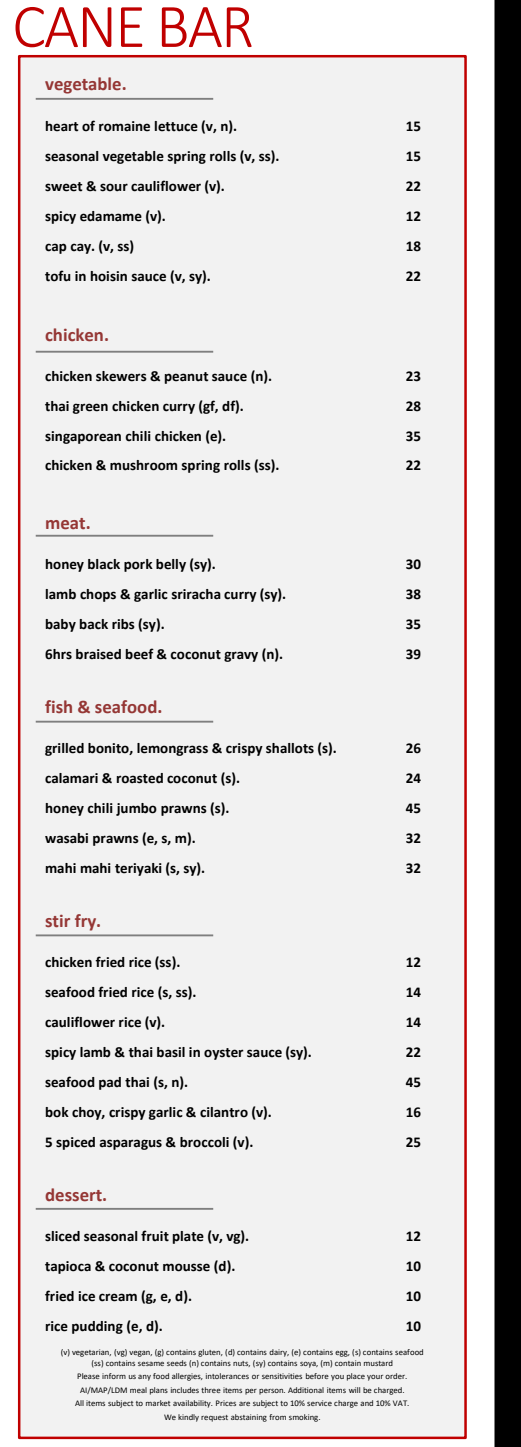
<style>
.page{position:relative;width:521px;height:1447px;background:#fff}
.page>*{position:absolute;margin:0;border:0;box-sizing:border-box;transform-origin:0 0}
.t1{font:300 62.5px "Calibri";letter-spacing:-.03em;color:#c00000}
.t2{font:700 18.75px "Calibri";color:#953735}
.t3{font:700 15px "Calibri";letter-spacing:.005em;color:#000}
.t4{font:8.75px/13.5px "Calibri";letter-spacing:-.005em;color:#000;text-align:center}
</style>
<div class="page">
<div style="left:494px;top:0;width:26px;height:1446px;background:#000"></div>
<div style="left:18px;top:55px;width:448px;height:1383px;background:#f2f2f2;border:2px solid #c00000"></div>
<hr style="left:36px;top:98px;width:177px;height:2px;background:#7f7f7f">
<hr style="left:36px;top:351px;width:177px;height:1px;background:#7f7f7f">
<hr style="left:36px;top:534px;width:177px;height:2px;background:#7f7f7f">
<hr style="left:36px;top:720px;width:177px;height:2px;background:#7f7f7f">
<hr style="left:36px;top:934px;width:177px;height:2px;background:#7f7f7f">
<hr style="left:36px;top:1207px;width:177px;height:2px;background:#7f7f7f">
<h1 class="t1" style="left:12px;top:-13px;width:243px">CANE BAR</h1>
<p class="t2" style="left:45px;top:71px;width:83px">vegetable.</p>
<p class="t3" style="left:45px;top:115px;width:193px">heart of romaine lettuce (v, n).</p>
<p class="t3" style="left:405px;top:115px;width:17px">15</p>
<p class="t3" style="left:45px;top:145px;width:235px">seasonal vegetable spring rolls (v, ss).</p>
<p class="t3" style="left:405px;top:145px;width:17px">15</p>
<p class="t3" style="left:45px;top:175px;width:181px">sweet &amp; sour cauliflower (v).</p>
<p class="t3" style="left:405px;top:175px;width:17px">22</p>
<p class="t3" style="left:45px;top:205px;width:122px">spicy edamame (v).</p>
<p class="t3" style="left:405px;top:205px;width:17px">12</p>
<p class="t3" style="left:45px;top:235px;width:90px">cap cay. (v, ss)</p>
<p class="t3" style="left:405px;top:235px;width:17px">18</p>
<p class="t3" style="left:45px;top:265px;width:167px">tofu in hoisin sauce (v, sy).</p>
<p class="t3" style="left:405px;top:265px;width:17px">22</p>
<p class="t2" style="left:45px;top:321px;width:65px">chicken.</p>
<p class="t3" style="left:45px;top:365px;width:228px">chicken skewers &amp; peanut sauce (n).</p>
<p class="t3" style="left:405px;top:365px;width:17px">23</p>
<p class="t3" style="left:45px;top:395px;width:200px">thai green chicken curry (gf, df).</p>
<p class="t3" style="left:405px;top:395px;width:17px">28</p>
<p class="t3" style="left:45px;top:425px;width:182px">singaporean chili chicken (e).</p>
<p class="t3" style="left:405px;top:425px;width:17px">35</p>
<p class="t3" style="left:45px;top:454px;width:235px">chicken &amp; mushroom spring rolls (ss).</p>
<p class="t3" style="left:405px;top:454px;width:17px">22</p>
<p class="t2" style="left:45px;top:509px;width:47px">meat.</p>
<p class="t3" style="left:45px;top:553px;width:172px">honey black pork belly (sy).</p>
<p class="t3" style="left:405px;top:553px;width:17px">30</p>
<p class="t3" style="left:45px;top:583px;width:242px">lamb chops &amp; garlic sriracha curry (sy).</p>
<p class="t3" style="left:405px;top:583px;width:17px">38</p>
<p class="t3" style="left:45px;top:613px;width:121px">baby back ribs (sy).</p>
<p class="t3" style="left:405px;top:613px;width:17px">35</p>
<p class="t3" style="left:45px;top:643px;width:239px">6hrs braised beef &amp; coconut gravy (n).</p>
<p class="t3" style="left:405px;top:643px;width:17px">39</p>
<p class="t2" style="left:45px;top:693px;width:119px">fish &amp; seafood.</p>
<p class="t3" style="left:45px;top:737px;width:293px">grilled bonito, lemongrass &amp; crispy shallots (s).</p>
<p class="t3" style="left:405px;top:737px;width:17px">26</p>
<p class="t3" style="left:45px;top:767px;width:196px">calamari &amp; roasted coconut (s).</p>
<p class="t3" style="left:405px;top:767px;width:17px">24</p>
<p class="t3" style="left:45px;top:797px;width:186px">honey chili jumbo prawns (s).</p>
<p class="t3" style="left:405px;top:797px;width:17px">45</p>
<p class="t3" style="left:45px;top:827px;width:152px">wasabi prawns (e, s, m).</p>
<p class="t3" style="left:405px;top:827px;width:17px">32</p>
<p class="t3" style="left:45px;top:857px;width:161px">mahi mahi teriyaki (s, sy).</p>
<p class="t3" style="left:405px;top:857px;width:17px">32</p>
<p class="t2" style="left:45px;top:907px;width:58px">stir fry.</p>
<p class="t3" style="left:45px;top:951px;width:136px">chicken fried rice (ss).</p>
<p class="t3" style="left:405px;top:951px;width:17px">12</p>
<p class="t3" style="left:45px;top:981px;width:153px">seafood fried rice (s, ss).</p>
<p class="t3" style="left:405px;top:981px;width:17px">14</p>
<p class="t3" style="left:45px;top:1011px;width:121px">cauliflower rice (v).</p>
<p class="t3" style="left:405px;top:1011px;width:17px">14</p>
<p class="t3" style="left:45px;top:1041px;width:268px">spicy lamb &amp; thai basil in oyster sauce (sy).</p>
<p class="t3" style="left:405px;top:1041px;width:17px">22</p>
<p class="t3" style="left:45px;top:1071px;width:144px">seafood pad thai (s, n).</p>
<p class="t3" style="left:405px;top:1071px;width:17px">45</p>
<p class="t3" style="left:45px;top:1101px;width:228px">bok choy, crispy garlic &amp; cilantro (v).</p>
<p class="t3" style="left:405px;top:1101px;width:17px">16</p>
<p class="t3" style="left:45px;top:1131px;width:209px">5 spiced asparagus &amp; broccoli (v).</p>
<p class="t3" style="left:405px;top:1131px;width:17px">25</p>
<p class="t2" style="left:45px;top:1181px;width:64px">dessert.</p>
<p class="t3" style="left:45px;top:1225px;width:205px">sliced seasonal fruit plate (v, vg).</p>
<p class="t3" style="left:405px;top:1225px;width:17px">12</p>
<p class="t3" style="left:45px;top:1255px;width:191px">tapioca &amp; coconut mousse (d).</p>
<p class="t3" style="left:405px;top:1255px;width:17px">10</p>
<p class="t3" style="left:45px;top:1285px;width:148px">fried ice cream (g, e, d).</p>
<p class="t3" style="left:405px;top:1285px;width:17px">10</p>
<p class="t3" style="left:45px;top:1315px;width:119px">rice pudding (e, d).</p>
<p class="t3" style="left:405px;top:1315px;width:17px">10</p>
<p class="t4" style="left:61px;top:1346px;width:364px;line-height:10.5px">(v) vegetarian, (vg) vegan, (g) contains gluten, (d) contains dairy, (e) contains egg, (s) contains seafood (ss) contains sesame seeds (n) contains nuts, (sy) contains soya, (m) contain mustard</p>
<p class="t4" style="left:75px;top:1368px;width:335px">Please inform us any food allergies, intolerances or sensitivities before you place your order.<br>AI/MAP/LDM meal plans includes three items per person. Additional items will be charged.<br>All items subject to market availability. Prices are subject to 10% service charge and 10% VAT.<br>We kindly request abstaining from smoking.</p>
</div>
